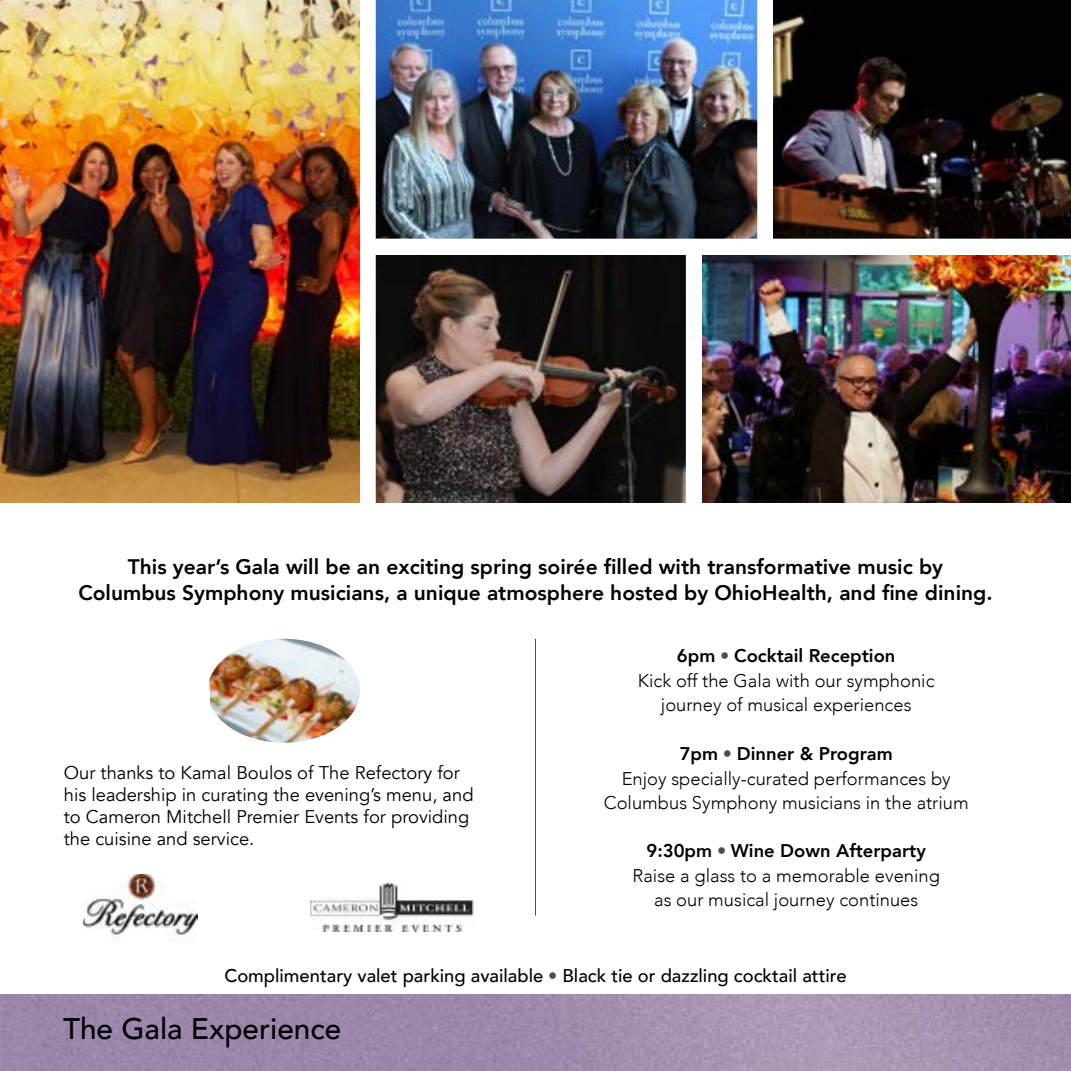
<style>
.page{position:relative;width:1071px;height:1071px;background:#fff}
.page>*{position:absolute;margin:0;border:0;box-sizing:border-box;transform-origin:0 0}
.t1{font:500 29.75px "Avenir";color:#000}
.t2{font:800 21px/26.2px "Avenir";color:#000;text-align:center}
.t3{font:300 18.38px/24.5px "Avenir";color:#000;text-align:center}
.t4{font:18.38px/22.1px "Avenir";color:#000}
.t5{font:500 18.38px "Avenir";color:#000}
.s1{font-weight:800}
.s2{color:#4d4d4f}
.s3{font-weight:300;color:#4d4d4f}
</style>
<div class="page">
<img style="left:0;top:995px;width:1071px;height:76px">
<img style="left:703px;top:256px;width:368px;height:246px">
<img style="left:0;top:0;width:360px;height:502px">
<img style="left:376px;top:0;width:381px;height:239px">
<img style="left:376px;top:256px;width:310px;height:246px">
<img style="left:773px;top:0;width:298px;height:239px">
<img style="left:311px;top:884px;width:163px;height:47px">
<img style="left:83px;top:874px;width:115px;height:67px">
<img style="left:209px;top:639px;width:151px;height:104px">
<hr style="left:535px;top:639px;width:1px;height:277px;background:#4d4d4f">
<p class="t2" style="left:78px;top:553px;width:916px">This year’s Gala will be an exciting spring soirée filled with transformative music by<br>Columbus Symphony musicians, a unique atmosphere hosted by OhioHealth, and fine dining.</p>
<p class="t4" style="left:64px;top:762px;width:411px">Our thanks to Kamal Boulos of The Refectory for his leadership in curating the evening’s menu, and to Cameron Mitchell Premier Events for providing the cuisine and service.</p>
<p class="t3" style="left:638px;top:644px;width:298px"><span class="s1">6pm</span> <span class="s2">•</span> <span class="s1">Cocktail Reception<br></span>Kick off the Gala with our symphonic journey of musical experiences</p>
<p class="t3" style="left:604px;top:742px;width:366px"><span class="s1">7pm</span> <span class="s2">•</span> <span class="s1">Dinner &amp; Program<br></span>Enjoy specially-curated performances by<br>Columbus Symphony musicians in the atrium</p>
<p class="t3" style="left:633px;top:839px;width:309px"><span class="s1">9:30pm</span> <span class="s2">•</span> <span class="s1">Wine Down Afterparty<br></span>Raise a glass to a memorable evening as our musical journey continues</p>
<p class="t5" style="left:224px;top:959px;width:624px">Complimentary valet parking available <span class="s3">•</span> Black tie or dazzling cocktail attire</p>
<h1 class="t1" style="left:63px;top:1003px;width:280px">The Gala Experience</h1>
</div>
